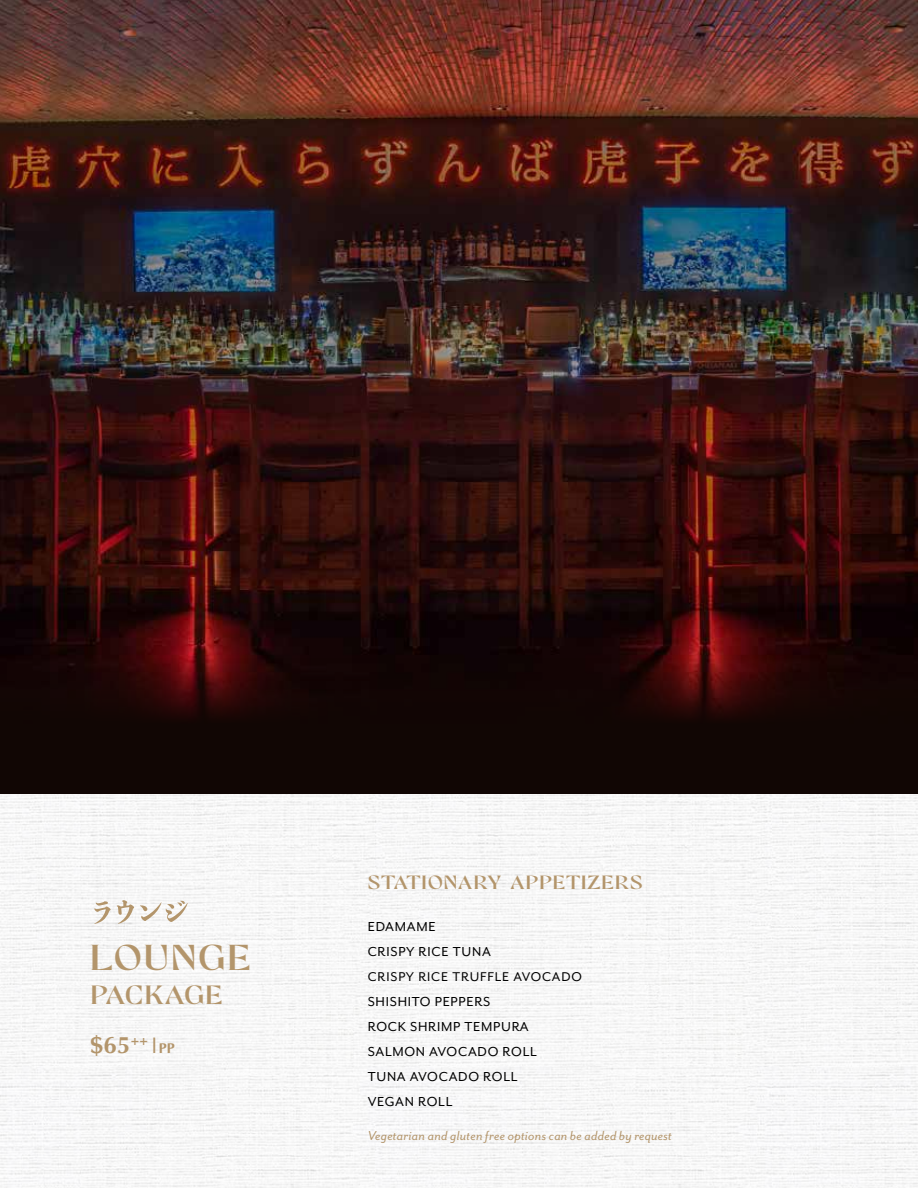
<style>
.page{position:relative;width:918px;height:1188px;background:#fff}
.page>*{position:absolute;margin:0;border:0;box-sizing:border-box;transform-origin:0 0}
.t1{font:36px "Mofista";letter-spacing:.05em;color:#b3956b;scale:1.25 1}
.t2{font:26.4px "Mofista";letter-spacing:.025em;color:#b3956b;scale:1.25 1}
.t3{font:700 24px "Optima";color:#b3956b}
.t4{font:19.2px "Mofista";letter-spacing:.05em;color:#b3956b;scale:1.25 1}
.t5{font:15px/24.9px "Mr Eaves San OT";letter-spacing:.05em;color:#000}
.t6{font:italic 15px "Mr Eaves San OT";letter-spacing:.01em;color:#b3956b}
.t7{font:14.7px "Mr Eaves San OT";letter-spacing:.06em;color:#000}
.s1{font-size:20.55px}
.s2{font-size:14.4px}
</style>
<div class="page">
<img style="left:0;top:794px;width:918px;height:394px">
<div style="left:0;top:0;width:918px;height:794px;background:#110604"></div>
<img style="left:0;top:0;width:918px;height:718px">
<svg style="left:94px;top:900px;width:94px;height:24px"></svg>
<h1 class="t1" style="left:90px;top:934px;width:130px">LOUNGE</h1>
<h2 class="t2" style="left:90px;top:978px;width:107px">PACKAGE</h2>
<h3 class="t3" style="left:90px;top:1031px;width:86px">$65<sup>++</sup><span class="s1">|</span><span class="s2">pp</span></h3>
<p class="t4" style="left:368px;top:870px;width:221px">STATIONARY APPETIZERS</p>
<p class="t5" style="left:368px;top:915px;width:125px">EDAMAME<br>CRISPY RICE TUNA</p>
<p class="t7" style="left:368px;top:969px;width:216px">CRISPY RICE TRUFFLE AVOCADO</p>
<p class="t5" style="left:368px;top:989px;width:171px">SHISHITO PEPPERS<br>ROCK SHRIMP TEMPURA<br>SALMON AVOCADO ROLL<br>TUNA AVOCADO ROLL<br>VEGAN ROLL</p>
<p class="t6" style="left:368px;top:1128px;width:306px">Vegetarian and gluten free options can be added by request</p>
</div>
